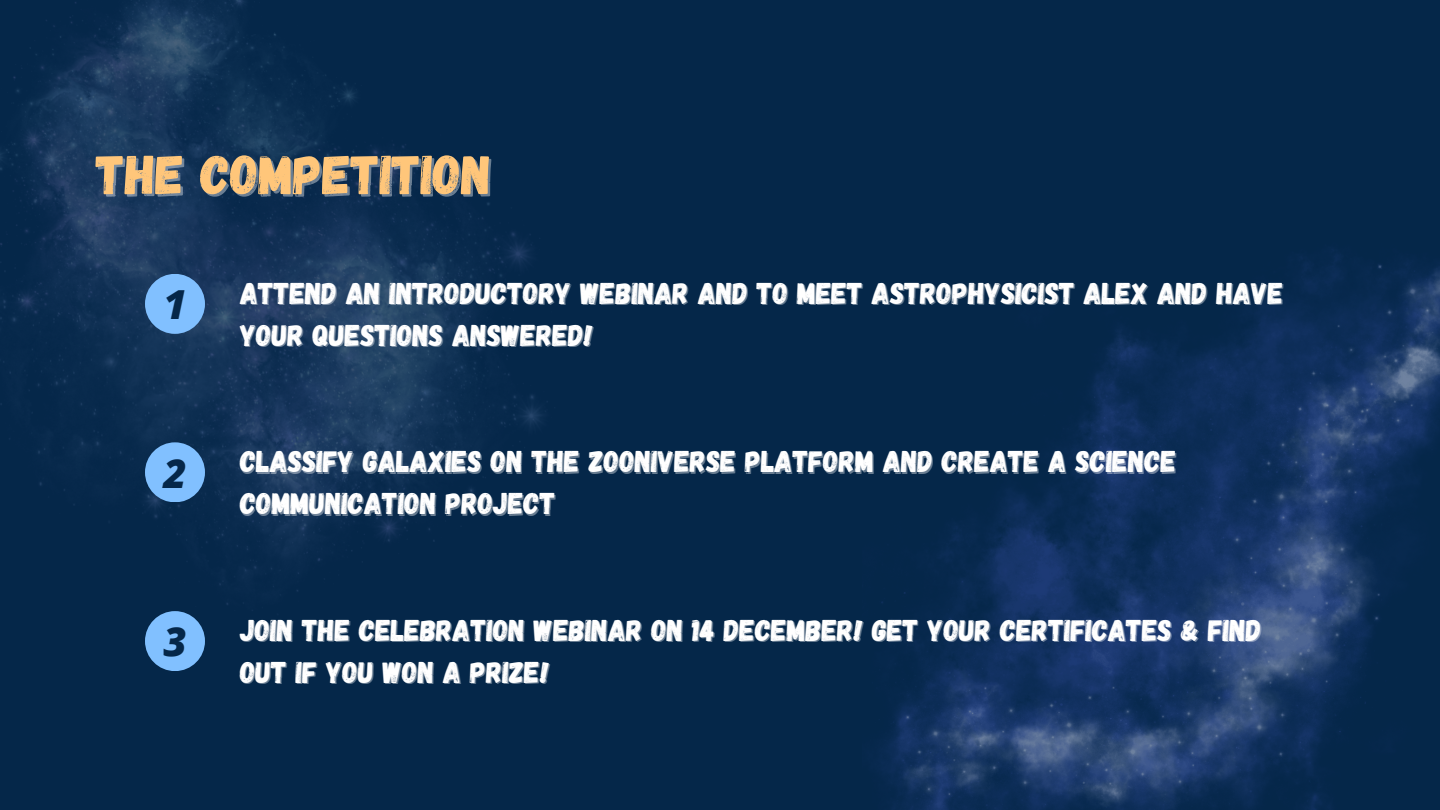
<style>
.page{position:relative;width:1440px;height:810px;background:#052749}
.page>*{position:absolute;margin:0;border:0;box-sizing:border-box;transform-origin:0 0}
.t1{font:55px "Gagalin";color:#ffc67a}
.t2{font:italic 800 40px "Open Sans";color:#052749}
.t3{font:30px/42px "Gagalin";color:#fff}
</style>
<div class="page">
<img style="left:0;top:0;width:542px;height:636px">
<img style="left:881px;top:250px;width:559px;height:560px">
<div style="left:145px;top:274px;width:60px;height:60px;background:#81c0ff;border-radius:50%"></div>
<div style="left:145px;top:442px;width:60px;height:60px;background:#81c0ff;border-radius:50%"></div>
<div style="left:145px;top:611px;width:60px;height:60px;background:#81c0ff;border-radius:50%"></div>
<p class="t1" style="left:96px;top:139px;width:397px">THE COMPETITION</p>
<p class="t2" style="left:163px;top:276px;width:25px">1</p>
<p class="t3" style="left:240px;top:271px;width:1045px">ATTEND AN INTRODUCTORY WEBINAR AND TO MEET ASTROPHYSICIST ALEX AND HAVE<br>YOUR QUESTIONS ANSWERED!</p>
<p class="t2" style="left:163px;top:445px;width:25px">2</p>
<p class="t3" style="left:240px;top:439px;width:938px">CLASSIFY GALAXIES ON THE ZOONIVERSE PLATFORM AND CREATE A SCIENCE<br>COMMUNICATION PROJECT</p>
<p class="t2" style="left:163px;top:614px;width:25px">3</p>
<p class="t3" style="left:240px;top:608px;width:1023px">JOIN THE CELEBRATION WEBINAR ON 14 DECEMBER! GET YOUR CERTIFICATES &amp; FIND<br>OUT IF YOU WON A PRIZE!</p>
</div>
